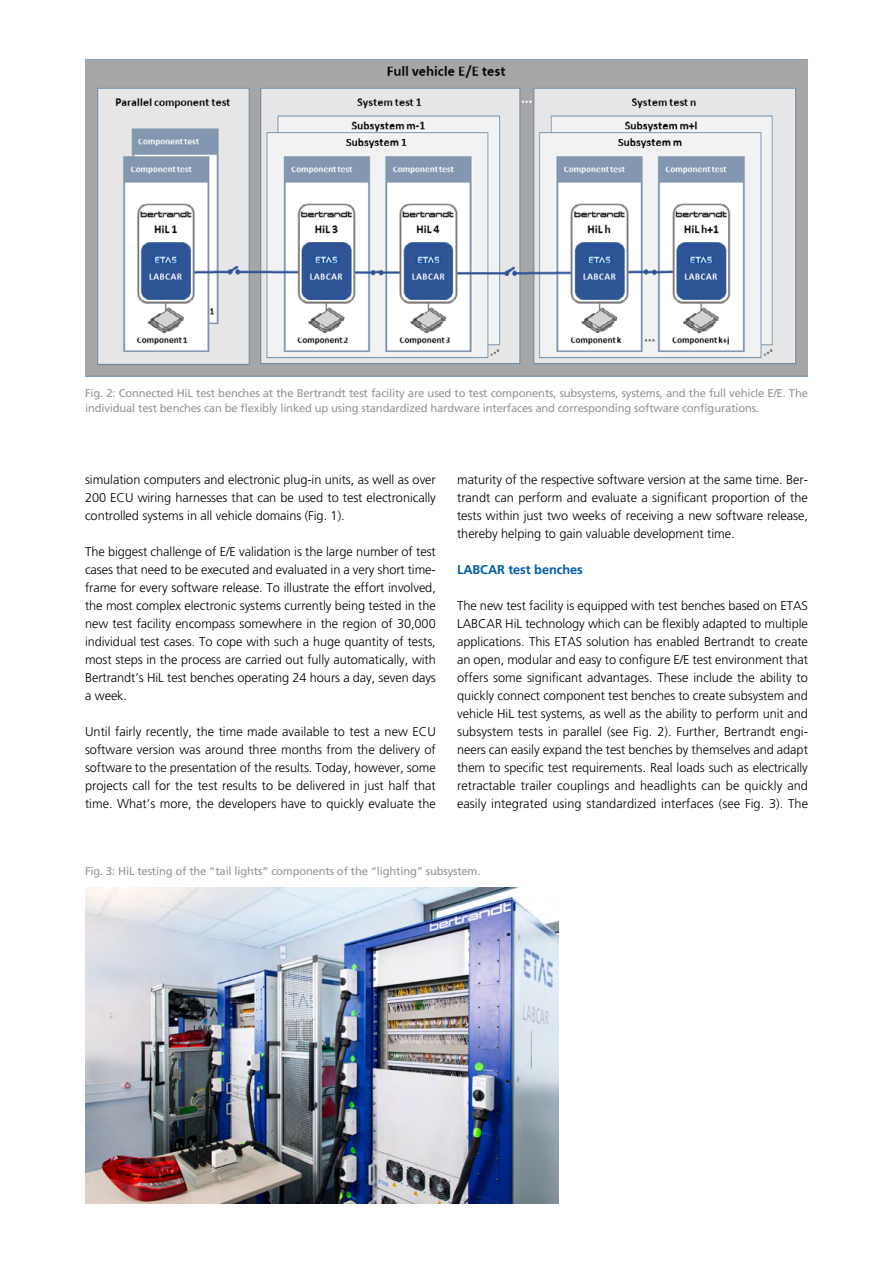
<style>
.page{position:relative;width:893px;height:1263px;background:#fff}
.page>*{position:absolute;margin:0;border:0;box-sizing:border-box;transform-origin:0 0}
.t1{font:300 12.75px/18px "Frutiger LT";letter-spacing:-.005em;color:#000;text-align:justify}
.t2{font:700 12.75px "Frutiger LT";letter-spacing:-.005em;color:#005baa}
.t3{font:11.25px/15px "Frutiger LT";letter-spacing:-.015em;color:#939598}
</style>
<div class="page">
<img style="left:85px;top:60px;width:722px;height:316px">
<img style="left:85px;top:888px;width:473px;height:315px">
<p class="t3" style="left:85px;top:386px;width:724px">Fig. 2: Connected HiL test benches at the Bertrandt test facility are used to test components, subsystems, systems, and the full vehicle E/E. The individual test benches can be flexibly linked up using standardized hardware interfaces and corresponding software configurations.</p>
<p class="t1" style="left:85px;top:470px;width:352px">simulation computers and electronic plug-in units, as well as over 200 ECU wiring harnesses that can be used to test electronically controlled systems in all vehicle domains (Fig. 1).</p>
<p class="t1" style="left:85px;top:542px;width:352px">The biggest challenge of E/E validation is the large number of test cases that need to be executed and evaluated in a very short time&shy;frame for every software release. To illustrate the effort involved, the most complex electronic systems currently being tested in the new test facility encompass somewhere in the region of 30,000 individual test cases. To cope with such a huge quantity of tests, most steps in the process are carried out fully automatically, with Bertrandt’s HiL test benches operating 24 hours a day, seven days a week.</p>
<p class="t1" style="left:85px;top:722px;width:352px">Until fairly recently, the time made available to test a new ECU software version was around three months from the delivery of software to the presentation of the results. Today, however, some projects call for the test results to be delivered in just half that time. What’s more, the developers have to quickly evaluate the</p>
<p class="t1" style="left:457px;top:470px;width:352px">maturity of the respective software version at the same time. Ber&shy;trandt can perform and evaluate a significant proportion of the tests within just two weeks of receiving a new software release, thereby helping to gain valuable development time.</p>
<p class="t2" style="left:457px;top:562px;width:127px">LABCAR test benches</p>
<p class="t1" style="left:457px;top:596px;width:352px">The new test facility is equipped with test benches based on ETAS LABCAR HiL technology which can be flexibly adapted to multiple applications. This ETAS solution has enabled Bertrandt to create an open, modular and easy to configure E/E test environment that offers some significant advantages. These include the ability to quickly connect component test benches to create subsystem and vehicle HiL test systems, as well as the ability to perform unit and subsystem tests in parallel (see Fig. 2). Further, Bertrandt engi&shy;neers can easily expand the test benches by themselves and adapt them to specific test requirements. Real loads such as electrically retractable trailer couplings and headlights can be quickly and easily integrated using standardized interfaces (see Fig. 3). The</p>
<p class="t3" style="left:85px;top:863px;width:397px">Fig. 3: HiL testing of the “tail lights“ components of the “lighting” subsystem.</p>
</div>
